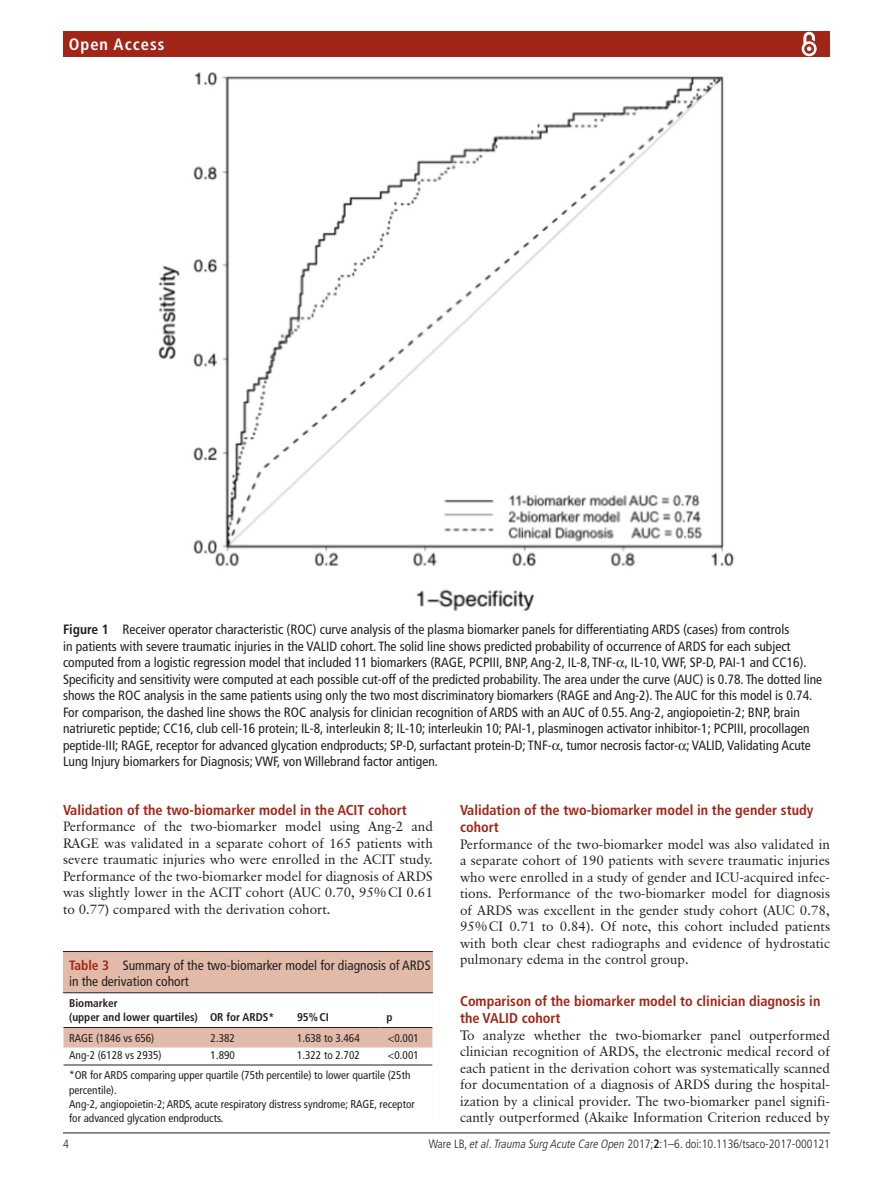
<style>
.page{position:relative;width:893px;height:1191px;background:#fff}
.page>*{position:absolute;margin:0;border:0;box-sizing:border-box;transform-origin:0 0}
.t1{font:700 condensed 16.5px "Frutiger LT Std";letter-spacing:.065em;color:#fff}
.t2{font:700 condensed 14.25px/17.2px "Frutiger LT Pro";color:#a12618}
.t3{font:condensed 13.5px/16.5px "Frutiger LT Pro";color:#231f20}
.t4{font:13.5px/16.5px "Classical Garamond BT";color:#231f20;text-align:justify}
.t5{font:300 condensed 12px "Frutiger LT Pro";color:#231f20}
.t6{font:condensed 11.25px/14.2px "Frutiger LT Pro";color:#231f20}
.t7{font:700 condensed 11.25px/14.2px "Frutiger LT Pro";color:#231f20}
.s1{font-weight:700}
.s2{font-weight:700;color:#a12618}
.s3{font-style:italic}
</style>
<div class="page">
<hr style="left:63px;top:1132px;width:767px;height:1px;background:#231f20">
<div style="left:63px;top:31px;width:767px;height:25px;background:#a12618"></div>
<svg style="left:801px;top:31px;width:19px;height:26px"></svg>
<div style="left:806px;top:45px;width:7px;height:7px;border:1px solid #a12618;border-radius:50%"></div>
<img style="left:159px;top:72px;width:575px;height:538px">
<div style="left:63px;top:951px;width:370px;height:171px;background:#e2baa9"></div>
<hr style="left:63px;top:951px;width:370px;height:1px;background:#231f20">
<svg style="left:63px;top:992px;width:370px;height:130px;background:#f5efec"></svg>
<p class="t1" style="left:69px;top:34px;width:97px">Open Access</p>
<p class="t3" style="left:63px;top:621px;width:761px"><span class="s1">Figure 1</span> Receiver operator characteristic (ROC) curve analysis of the plasma biomarker panels for differentiating ARDS (cases) from controls<br>in patients with severe traumatic injuries in the VALID cohort. The solid line shows predicted probability of occurrence of ARDS for each subject computed from a logistic regression model that included 11 biomarkers (RAGE, PCPIII, BNP, Ang-2, IL-8, TNF- , IL-10, VWF, SP-D, PAI-1 and CC16).<br>Specificity and sensitivity were computed at each possible cut-off of the predicted probability. The area under the curve (AUC) is 0.78. The dotted line shows the ROC analysis in the same patients using only the two most discriminatory biomarkers (RAGE and Ang-2). The AUC for this model is 0.74.<br>For comparison, the dashed line shows the ROC analysis for clinician recognition of ARDS with an AUC of 0.55. Ang-2, angiopoietin-2; BNP, brain natriuretic peptide; CC16, club cell-16 protein; IL-8, interleukin 8; IL-10; interleukin 10; PAI-1, plasminogen activator inhibitor-1; PCPIII, procollagen peptide-III; RAGE, receptor for advanced glycation endproducts; SP-D, surfactant protein-D; TNF- , tumor necrosis factor- ; VALID, Validating Acute Lung Injury biomarkers for Diagnosis; VWF, von Willebrand factor antigen.</p>
<p class="t2" style="left:63px;top:801px;width:345px">Validation of the two-biomarker model in the ACIT cohort</p>
<p class="t4" style="left:63px;top:818px;width:371px">Performance of the two-biomarker model using Ang-2 and RAGE was validated in a separate cohort of 165 patients with severe traumatic injuries who were enrolled in the ACIT study.<br>Performance of the two-biomarker model for diagnosis of ARDS was slightly lower in the ACIT cohort (AUC 0.70, 95%CI 0.61 to 0.77) compared with the derivation cohort.</p>
<p class="t3" style="left:69px;top:957px;width:363px"><span class="s2">Table 3</span> Summary of the two-biomarker model for diagnosis of ARDS in the derivation cohort</p>
<p class="t7" style="left:69px;top:996px;width:207px">Biomarker<br>(upper and lower quartiles) OR for ARDS*</p>
<p class="t7" style="left:297px;top:1010px;width:33px">95% CI</p>
<p class="t7" style="left:386px;top:1010px;width:8px">p</p>
<p class="t6" style="left:69px;top:1030px;width:87px">RAGE (1846 vs 656)</p>
<p class="t6" style="left:211px;top:1030px;width:26px">2.382</p>
<p class="t6" style="left:297px;top:1030px;width:64px">1.638 to 3.464</p>
<p class="t6" style="left:388px;top:1030px;width:33px">&lt;0.001</p>
<p class="t6" style="left:69px;top:1048px;width:94px">Ang-2 (6128 vs 2935)</p>
<p class="t6" style="left:211px;top:1048px;width:26px">1.890</p>
<p class="t6" style="left:297px;top:1048px;width:64px">1.322 to 2.702</p>
<p class="t6" style="left:69px;top:1045px;width:351px;line-height:20.4px;text-indent:319px">&lt;0.001 *OR for ARDS comparing upper quartile (75th percentile) to lower quartile (25th</p>
<p class="t6" style="left:69px;top:1082px;width:347px">percentile).<br>Ang-2, angiopoietin-2; ARDS, acute respiratory distress syndrome; RAGE, receptor for advanced glycation endproducts.</p>
<p class="t2" style="left:460px;top:801px;width:355px">Validation of the two-biomarker model in the gender study cohort</p>
<p class="t4" style="left:460px;top:835px;width:371px">Performance of the two-biomarker model was also validated in a separate cohort of 190 patients with severe traumatic injuries who were enrolled in a study of gender and ICU-acquired infec&shy;tions. Performance of the two-biomarker model for diagnosis of ARDS was excellent in the gender study cohort (AUC 0.78, 95%CI 0.71 to 0.84). Of note, this cohort included patients with both clear chest radiographs and evidence of hydrostatic pulmonary edema in the control group.</p>
<p class="t2" style="left:460px;top:992px;width:362px">Comparison of the biomarker model to clinician diagnosis in the VALID cohort</p>
<p class="t4" style="left:460px;top:1026px;width:371px">To analyze whether the two-biomarker panel outperformed clinician recognition of ARDS, the electronic medical record of each patient in the derivation cohort was systematically scanned for documentation of a diagnosis of ARDS during the hospital&shy;ization by a clinical provider. The two-biomarker panel signifi&shy;cantly outperformed (Akaike Information Criterion reduced by</p>
<p class="t5" style="left:63px;top:1136px;width:7px">4</p>
<p class="t5" style="left:429px;top:1136px;width:403px">Ware LB, <span class="s3">et al</span>. <span class="s3">Trauma Surg Acute Care Open</span> 2017;<span class="s1">2</span>:1–6. doi:10.1136/tsaco-2017-000121</p>
</div>
